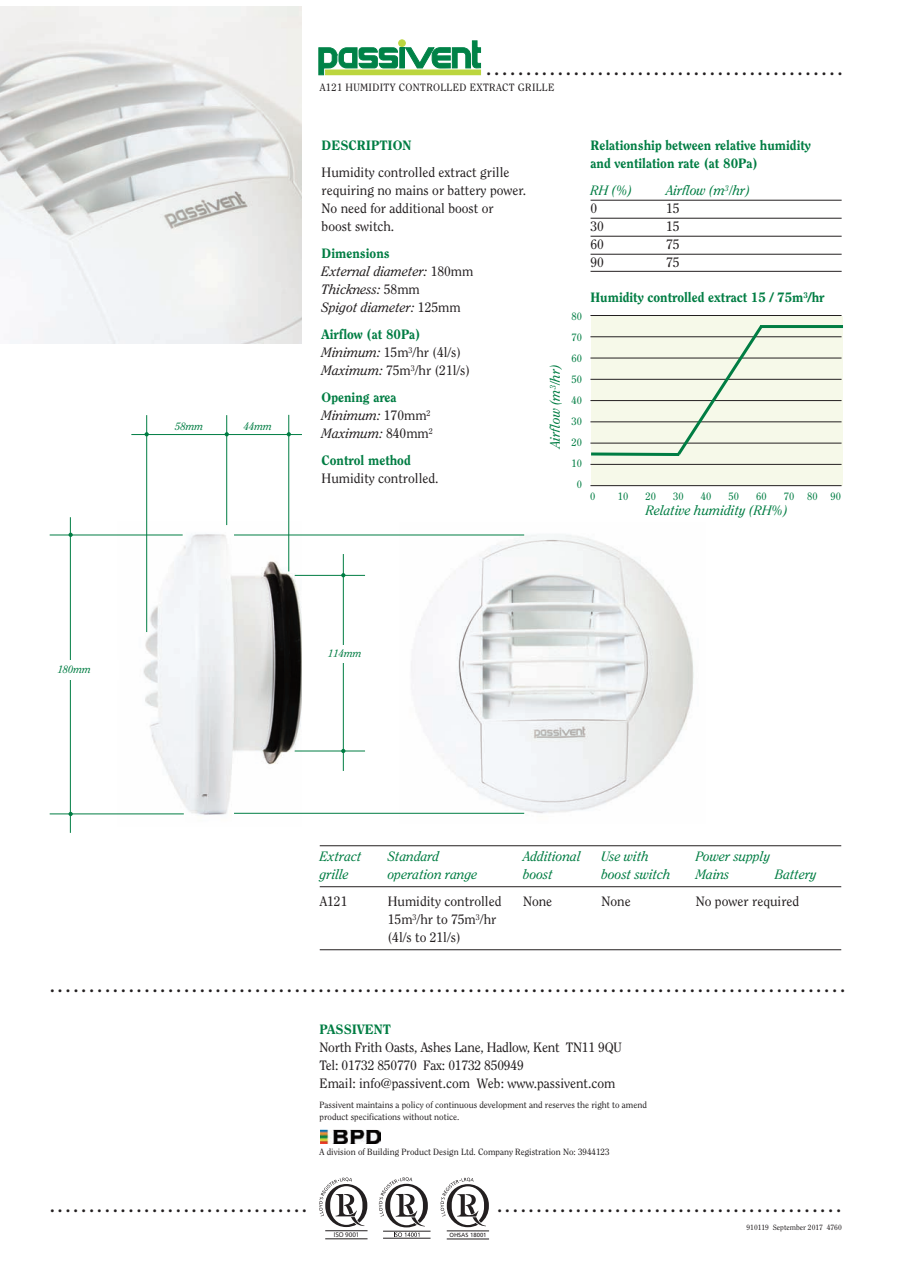
<style>
.page{position:relative;width:910px;height:1286px;background:#fff}
.page>*{position:absolute;margin:0;border:0;box-sizing:border-box;transform-origin:0 0}
.t1{font:700 21px "Clearface";color:#231f20}
.t2{font:13.5px/18px "Clearface";color:#231f20}
.t3{font:italic 13.5px "Clearface";color:#007d43}
.t4{font:800 13.5px/18px "Clearface";color:#007d43}
.t5{font:italic 13.5px/18px "Clearface";color:#231f20}
.t6{font:10.5px/21px "Clearface";color:#007d43;text-align:center}
.t7{font:10.5px "Clearface";letter-spacing:.03em;color:#231f20}
.t8{font:italic 10.5px "Clearface";color:#007d43}
.t9{font:9px/12px "Clearface";color:#231f20}
.t10{font:7.5px "Clearface";color:#231f20}
.t11{font:7.05px "Frutiger LT Std";color:#231f20}
.t12{font:5.85px "Frutiger";color:#231f20}
.s1{font-weight:800;font-style:normal;color:#007d43}
.s2{font-style:normal}
.s3{font-weight:800;color:#007d43}
.s4{font-style:italic}
</style>
<div class="page">
<img style="left:0;top:6px;width:302px;height:337px">
<img style="left:320px;top:1129px;width:61px;height:14px">
<svg style="left:319px;top:1177px;width:48px;height:50px"></svg>
<hr style="left:325px;top:1230px;width:42px;height:1px;background:#231f20">
<hr style="left:325px;top:1238px;width:42px;height:1px;background:#231f20">
<hr style="left:383px;top:1230px;width:47px;height:1px;background:#231f20">
<svg style="left:378px;top:1177px;width:49px;height:59px"></svg>
<hr style="left:383px;top:1237px;width:47px;height:1px;background:#231f20">
<svg style="left:440px;top:1177px;width:48px;height:50px"></svg>
<hr style="left:446px;top:1230px;width:43px;height:1px;background:#231f20">
<hr style="left:446px;top:1238px;width:43px;height:1px;background:#231f20">
<svg style="left:318px;top:39px;width:164px;height:37px"></svg>
<div style="left:398px;top:40px;width:7px;height:6px;background:#bcd63f;border-radius:50%"></div>
<div style="left:398px;top:40px;width:7px;height:7px;border:1px solid #bcd63f;border-radius:50%"></div>
<div style="left:399px;top:48px;width:5px;height:20px;background:#008247"></div>
<div style="left:399px;top:48px;width:5px;height:20px;border:1px solid #008247"></div>
<svg style="left:405px;top:41px;width:75px;height:27px"></svg>
<div style="left:325px;top:70px;width:155px;height:5px;background:#bcd63f"></div>
<svg style="left:318px;top:48px;width:79px;height:27px"></svg>
<div style="left:590px;top:316px;width:251px;height:170px;background:#f6f9e9"></div>
<hr style="left:590px;top:315px;width:251px;height:1px;background:#231f20">
<hr style="left:590px;top:336px;width:251px;height:1px;background:#231f20">
<hr style="left:590px;top:358px;width:251px;height:1px;background:#231f20">
<hr style="left:590px;top:379px;width:251px;height:1px;background:#231f20">
<hr style="left:590px;top:400px;width:251px;height:1px;background:#231f20">
<hr style="left:590px;top:421px;width:251px;height:1px;background:#231f20">
<hr style="left:590px;top:443px;width:251px;height:1px;background:#231f20">
<hr style="left:590px;top:464px;width:251px;height:1px;background:#231f20">
<hr style="left:590px;top:485px;width:251px;height:1px;background:#231f20">
<svg style="left:590px;top:322px;width:175px;height:136px"></svg>
<hr style="left:759px;top:325px;width:83px;height:3px;background:#007d43">
<hr style="left:590px;top:200px;width:251px;height:1px;background:#231f20">
<hr style="left:590px;top:218px;width:251px;height:1px;background:#231f20">
<hr style="left:590px;top:236px;width:251px;height:1px;background:#231f20">
<hr style="left:590px;top:254px;width:251px;height:1px;background:#231f20">
<hr style="left:590px;top:271px;width:251px;height:1px;background:#231f20">
<hr style="left:319px;top:845px;width:522px;height:1px;background:#231f20">
<hr style="left:319px;top:886px;width:522px;height:1px;background:#231f20">
<hr style="left:319px;top:949px;width:522px;height:1px;background:#231f20">
<img style="left:399px;top:534px;width:295px;height:280px">
<img style="left:117px;top:522px;width:185px;height:293px">
<hr style="left:50px;top:813px;width:134px;height:1px;background:#007d43">
<hr style="left:70px;top:517px;width:1px;height:316px;background:#007d43">
<hr style="left:146px;top:415px;width:1px;height:217px;background:#007d43">
<hr style="left:226px;top:415px;width:1px;height:110px;background:#007d43">
<hr style="left:288px;top:415px;width:1px;height:156px;background:#007d43">
<hr style="left:343px;top:554px;width:1px;height:217px;background:#007d43">
<hr style="left:131px;top:434px;width:171px;height:1px;background:#007d43">
<hr style="left:294px;top:575px;width:71px;height:1px;background:#007d43">
<hr style="left:294px;top:750px;width:71px;height:1px;background:#007d43">
<hr style="left:50px;top:535px;width:133px;height:1px;background:#007d43">
<hr style="left:234px;top:535px;width:290px;height:1px;background:#007d43">
<hr style="left:234px;top:813px;width:290px;height:1px;background:#007d43">
<div style="left:30px;top:659px;width:89px;height:20px;background:#fff"></div>
<div style="left:326px;top:646px;width:37px;height:17px;background:#fff"></div>
<svg style="left:68px;top:532px;width:5px;height:5px"></svg>
<svg style="left:286px;top:432px;width:5px;height:4px"></svg>
<svg style="left:68px;top:812px;width:5px;height:4px"></svg>
<p class="t8" style="left:58px;top:665px;width:35px">180mm</p>
<p class="t8" style="left:175px;top:422px;width:29px">58mm</p>
<p class="t8" style="left:244px;top:422px;width:29px">44mm</p>
<h1 class="t1" style="left:446px;top:59px;width:398px">..................................................</h1>
<p class="t7" style="left:319px;top:83px;width:236px">A121 HUMIDITY CONTROLLED EXTRACT GRILLE</p>
<p class="t4" style="left:321px;top:137px;width:91px">DESCRIPTION</p>
<p class="t2" style="left:321px;top:164px;width:206px">Humidity controlled extract grille requiring no mains or battery power.<br>No need for additional boost or boost switch.</p>
<p class="t5" style="left:321px;top:245px;width:153px"><span class="s1">Dimensions<br></span>External diameter: <span class="s2">180mm<br></span>Thickness: <span class="s2">58mm<br></span>Spigot diameter: <span class="s2">125mm</span></p>
<p class="t2" style="left:321px;top:326px;width:150px"><span class="s3">Airflow (at 80Pa)<br></span><span class="s4">Minimum:</span> 15m<sup>3</sup>/hr (4l/s)<br><span class="s4">Maximum:</span> 75m<sup>3</sup>/hr (21l/s)</p>
<p class="t5" style="left:321px;top:389px;width:113px"><span class="s1">Opening area<br></span>Minimum: <span class="s2">170mm</span><sup>2<br></sup>Maximum: <span class="s2">840mm</span><sup>2</sup></p>
<p class="t4" style="left:321px;top:452px;width:91px">Control method</p>
<p class="t2" style="left:321px;top:470px;width:118px">Humidity controlled.</p>
<p class="t4" style="left:590px;top:137px;width:222px">Relationship between relative humidity and ventilation rate (at 80Pa)</p>
<p class="t3" style="left:590px;top:185px;width:43px">RH (%)</p>
<p class="t3" style="left:665px;top:185px;width:85px">Airflow (m<sup>3</sup>/hr)</p>
<p class="t2" style="left:590px;top:200px;width:8px">0</p>
<p class="t2" style="left:665px;top:200px;width:15px">15</p>
<p class="t2" style="left:590px;top:218px;width:15px">30</p>
<p class="t2" style="left:665px;top:218px;width:15px">15</p>
<p class="t2" style="left:590px;top:236px;width:15px">60</p>
<p class="t2" style="left:665px;top:236px;width:15px">75</p>
<p class="t2" style="left:590px;top:254px;width:15px">90</p>
<p class="t2" style="left:665px;top:254px;width:15px">75</p>
<p class="t3" style="left:549px;top:448px;width:85px;rotate:-90deg">Airflow (m<sup>3</sup>/hr)</p>
<p class="t6" style="left:571px;top:306px;width:12px">80<br>70<br>60<br>50<br>40<br>30<br>20<br>10<br>0</p>
<p class="t4" style="left:590px;top:289px;width:235px">Humidity controlled extract 15 / 75m<sup>3</sup>/hr</p>
<p class="t6" style="left:590px;top:486px;width:7px">0</p>
<p class="t6" style="left:617px;top:486px;width:12px">10</p>
<p class="t6" style="left:645px;top:486px;width:12px">20</p>
<p class="t6" style="left:673px;top:486px;width:12px">30</p>
<p class="t6" style="left:700px;top:486px;width:12px">40</p>
<p class="t6" style="left:728px;top:486px;width:12px">50</p>
<p class="t6" style="left:755px;top:486px;width:12px">60</p>
<p class="t6" style="left:783px;top:486px;width:59px">70 80 90</p>
<p class="t3" style="left:645px;top:504px;width:143px">Relative humidity (RH%)</p>
<p class="t8" style="left:328px;top:649px;width:35px">114mm</p>
<p class="t3" style="left:319px;top:851px;width:43px">Extract</p>
<p class="t3" style="left:387px;top:851px;width:53px">Standard</p>
<p class="t3" style="left:523px;top:851px;width:59px">Additional</p>
<p class="t3" style="left:601px;top:851px;width:49px">Use with</p>
<p class="t3" style="left:695px;top:851px;width:76px">Power supply</p>
<p class="t3" style="left:319px;top:869px;width:31px">grille</p>
<p class="t3" style="left:387px;top:869px;width:91px">operation range</p>
<p class="t3" style="left:523px;top:869px;width:31px">boost</p>
<p class="t3" style="left:601px;top:869px;width:71px">boost switch</p>
<p class="t3" style="left:695px;top:869px;width:35px">Mains</p>
<p class="t3" style="left:774px;top:869px;width:43px">Battery</p>
<p class="t2" style="left:319px;top:893px;width:29px">A121</p>
<p class="t2" style="left:387px;top:893px;width:115px">Humidity controlled</p>
<p class="t2" style="left:523px;top:893px;width:31px">None</p>
<p class="t2" style="left:601px;top:893px;width:31px">None</p>
<p class="t2" style="left:695px;top:893px;width:105px">No power required</p>
<p class="t2" style="left:387px;top:911px;width:110px">15m<sup>3</sup>/hr to 75m<sup>3</sup>/hr (4l/s to 21l/s)</p>
<h1 class="t1" style="left:50px;top:976px;width:796px">.....................................................................................................</h1>
<p class="t4" style="left:319px;top:1020px;width:73px">PASSIVENT</p>
<p class="t2" style="left:319px;top:1038px;width:304px">North Frith Oasts, Ashes Lane, Hadlow, Kent TN11 9QU<br>Tel: 01732 850770 Fax: 01732 850949<br>Email: info@passivent.com Web: www.passivent.com</p>
<p class="t9" style="left:319px;top:1099px;width:329px">Passivent maintains a policy of continuous development and reserves the right to amend product specifications without notice.</p>
<p class="t9" style="left:319px;top:1146px;width:291px">A division of Building Product Design Ltd. Company Registration No: 3944123</p>
<h1 class="t1" style="left:50px;top:1196px;width:259px">.................................</h1>
<h1 class="t1" style="left:497px;top:1196px;width:345px">............................................</h1>
<p class="t10" style="left:746px;top:1224px;width:97px">910119 September 2017 4760</p>
<p class="t11" style="left:333px;top:1232px;width:27px">ISO 9001</p>
<p class="t12" style="left:449px;top:1232px;width:39px">OHSAS 18001</p>
</div>
